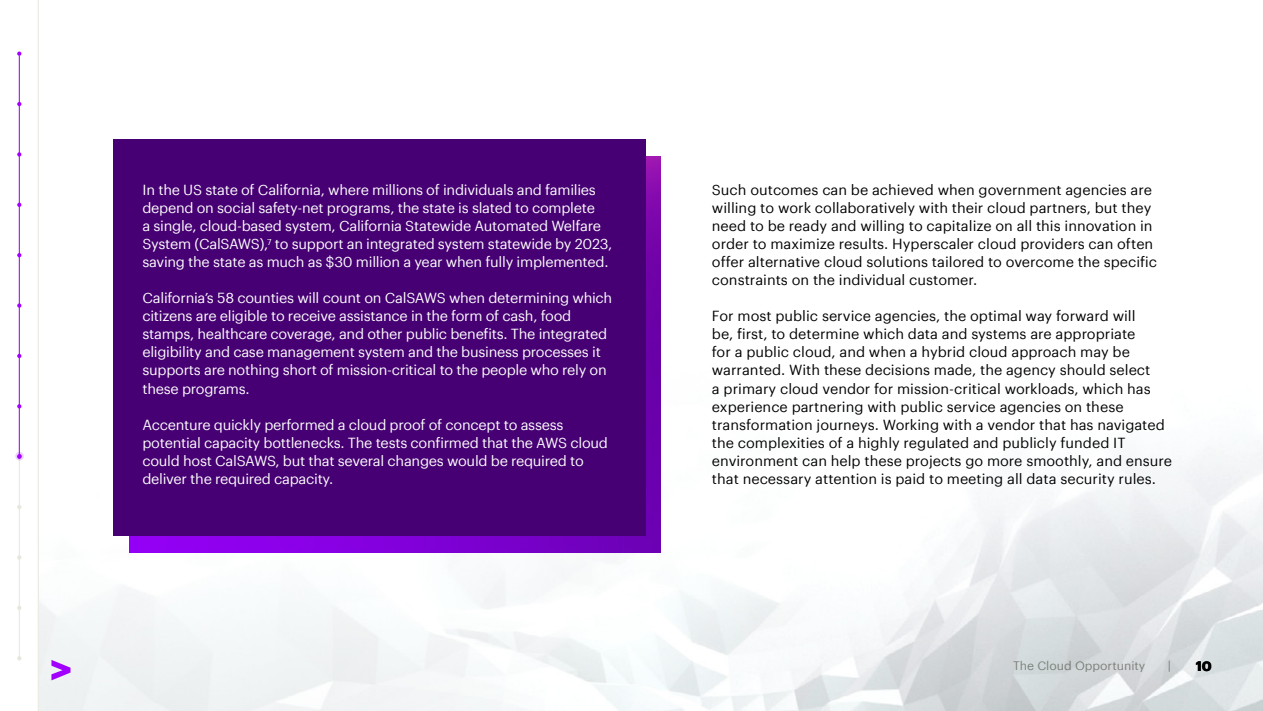
<style>
.page{position:relative;width:1263px;height:711px;background:#fff}
.page>*{position:absolute;margin:0;border:0;box-sizing:border-box;transform-origin:0 0}
.t1{font:14.25px/18px "Graphik";color:#000}
.t2{font:14.25px/18px "Graphik";letter-spacing:-.02em;color:#fff}
.t3{font:700 13.5px "Graphik";color:#000}
.t4{font:12px "Graphik";color:#96968c}
</style>
<div class="page">
<img style="left:38px;top:276px;width:1225px;height:434px">
<svg style="left:51px;top:659px;width:20px;height:21px"></svg>
<svg style="left:15px;top:51px;width:9px;height:610px"></svg>
<hr style="left:19px;top:56px;width:1px;height:399px;background:#a100ff">
<img style="left:129px;top:156px;width:531px;height:396px">
<div style="left:114px;top:140px;width:532px;height:395px;background:#460073"></div>
<p class="t2" style="left:142px;top:180px;width:471px">In the US state of California, where millions of individuals and families depend on social safety-net programs, the state is slated to complete<br>a single, cloud-based system, California Statewide Automated Welfare System (CalSAWS),<sup>7</sup> to support an integrated system statewide by 2023, saving the state as much as $30 million a year when fully implemented.</p>
<p class="t2" style="left:142px;top:288px;width:471px">California’s 58 counties will count on CalSAWS when determining which citizens are eligible to receive assistance in the form of cash, food stamps, healthcare coverage, and other public benefits. The integrated eligibility and case management system and the business processes it supports are nothing short of mission-critical to the people who rely on these programs.</p>
<p class="t2" style="left:142px;top:414px;width:467px">Accenture quickly performed a cloud proof of concept to assess potential capacity bottlenecks. The tests confirmed that the AWS cloud could host CalSAWS, but that several changes would be required to deliver the required capacity.</p>
<p class="t1" style="left:712px;top:180px;width:447px">Such outcomes can be achieved when government agencies are willing to work collaboratively with their cloud partners, but they need to be ready and willing to capitalize on all this innovation in order to maximize results. Hyperscaler cloud providers can often offer alternative cloud solutions tailored to overcome the specific constraints on the individual customer.</p>
<p class="t1" style="left:712px;top:306px;width:462px">For most public service agencies, the optimal way forward will<br>be, first, to determine which data and systems are appropriate<br>for a public cloud, and when a hybrid cloud approach may be warranted. With these decisions made, the agency should select<br>a primary cloud vendor for mission-critical workloads, which has experience partnering with public service agencies on these transformation journeys. Working with a vendor that has navigated the complexities of a highly regulated and publicly funded IT environment can help these projects go more smoothly, and ensure that necessary attention is paid to meeting all data security rules.</p>
<p class="t4" style="left:1013px;top:656px;width:134px">The Cloud Opportunity</p>
<p class="t4" style="left:1168px;top:656px;width:5px">|</p>
<p class="t3" style="left:1196px;top:655px;width:18px">10</p>
</div>
